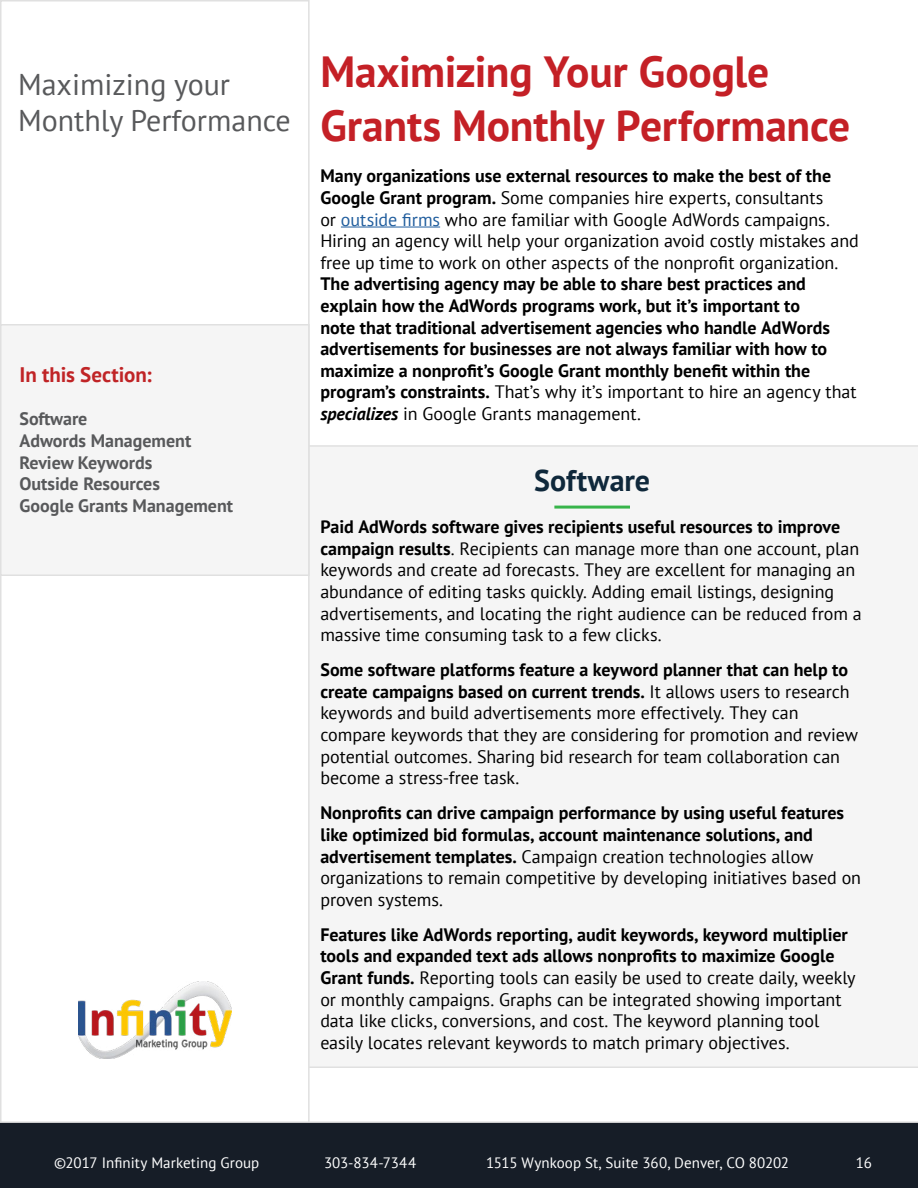
<style>
.page{position:relative;width:918px;height:1188px;background:#fff}
.page>*{position:absolute;margin:0;border:0;box-sizing:border-box;transform-origin:0 0}
.t1{font:700 43.5px/54px "PT Sans";letter-spacing:-.005em;color:#c42026}
.t2{font:30px/36px "PT Sans";color:#58595b}
.t3{font:700 30px "PT Sans";color:#0f283b}
.t4{font:700 21px "PT Sans";letter-spacing:-.005em;color:#c02426}
.t5{font:18px/21.6px "PT Sans";letter-spacing:-.005em;color:#000}
.t6{font:700 18px/21.6px "PT Sans";color:#000}
.t7{font:700 18px/21.6px "PT Sans";color:#58595b}
.t8{font:15px "PT Sans";letter-spacing:.005em;color:#fff}
.s1{font-weight:700}
.s2{color:#215e9e}
.s3{font-weight:400}
.s4{font-style:italic}
</style>
<div class="page">
<div style="left:310px;top:445px;width:608px;height:623px;background:#f5f5f5"></div>
<hr style="left:341px;top:227px;width:99px;height:1px;background:#215e9e">
<hr style="left:554px;top:506px;width:76px;height:3px;background:#37b44a">
<svg style="left:0;top:0;width:310px;height:1121px"></svg>
<img style="left:79px;top:981px;width:152px;height:78px">
<div style="left:0;top:1121px;width:918px;height:67px;background:#161d27"></div>
<div style="left:1px;top:325px;width:308px;height:250px;background:#f5f5f5"></div>
<div style="left:0;top:324px;width:310px;height:252px;border:2px solid #e0e0e0"></div>
<h2 class="t2" style="left:18px;top:65px;width:274px">Maximizing your<br>Monthly Performance</h2>
<p class="t4" style="left:20px;top:361px;width:134px">In this Section:</p>
<p class="t7" style="left:20px;top:408px;width:215px">Software<br>Adwords Management<br>Review Keywords<br>Outside Resources<br>Google Grants Management</p>
<h1 class="t1" style="left:320px;top:43px;width:531px">Maximizing Your Google<br>Grants Monthly Performance</h1>
<p class="t5" style="left:320px;top:165px;width:540px"><span class="s1">Many organizations use external resources to make the best of the Google Grant program.</span> Some companies hire experts, consultants<br>or <span class="s2">outside firms</span> who are familiar with Google AdWords campaigns.<br>Hiring an agency will help your organization avoid costly mistakes and free up time to work on other aspects of the nonprofit organization.</p>
<p class="t6" style="left:320px;top:273px;width:538px">The advertising agency may be able to share best practices and explain how the AdWords programs work, but it’s important to<br>note that traditional advertisement agencies who handle AdWords advertisements for businesses are not always familiar with how to maximize a nonprofit’s Google Grant monthly benefit within the program’s constraints. <span class="s3">That’s why it’s important to hire an agency that </span><span class="s4">specializes</span> <span class="s3">in Google Grants management.</span></p>
<h2 class="t3" style="left:534px;top:460px;width:117px">Software</h2>
<p class="t5" style="left:320px;top:516px;width:543px"><span class="s1">Paid AdWords software gives recipients useful resources to improve campaign results</span>. Recipients can manage more than one account, plan keywords and create ad forecasts. They are excellent for managing an abundance of editing tasks quickly. Adding email listings, designing advertisements, and locating the right audience can be reduced from a massive time consuming task to a few clicks.</p>
<p class="t5" style="left:320px;top:659px;width:539px"><span class="s1">Some software platforms feature a keyword planner that can help to create campaigns based on current trends.</span> It allows users to research keywords and build advertisements more effectively. They can compare keywords that they are considering for promotion and review potential outcomes. Sharing bid research for team collaboration can become a stress-free task.</p>
<p class="t6" style="left:320px;top:802px;width:542px">Nonprofits can drive campaign performance by using useful features like optimized bid formulas, account maintenance solutions, and advertisement templates. <span class="s3">Campaign creation technologies allow organizations to remain competitive by developing initiatives based on proven systems.</span></p>
<p class="t5" style="left:320px;top:923px;width:537px"><span class="s1">Features like AdWords reporting, audit keywords, keyword multiplier tools and expanded text ads allows nonprofits to maximize Google Grant funds.</span> Reporting tools can easily be used to create daily, weekly or monthly campaigns. Graphs can be integrated showing important data like clicks, conversions, and cost. The keyword planning tool easily locates relevant keywords to match primary objectives.</p>
<p class="t8" style="left:54px;top:1153px;width:207px">©2017 Infinity Marketing Group</p>
<p class="t8" style="left:324px;top:1153px;width:94px">303-834-7344</p>
<p class="t8" style="left:486px;top:1153px;width:305px">1515 Wynkoop St, Suite 360, Denver, CO 80202</p>
<p class="t8" style="left:856px;top:1153px;width:18px">16</p>
</div>
